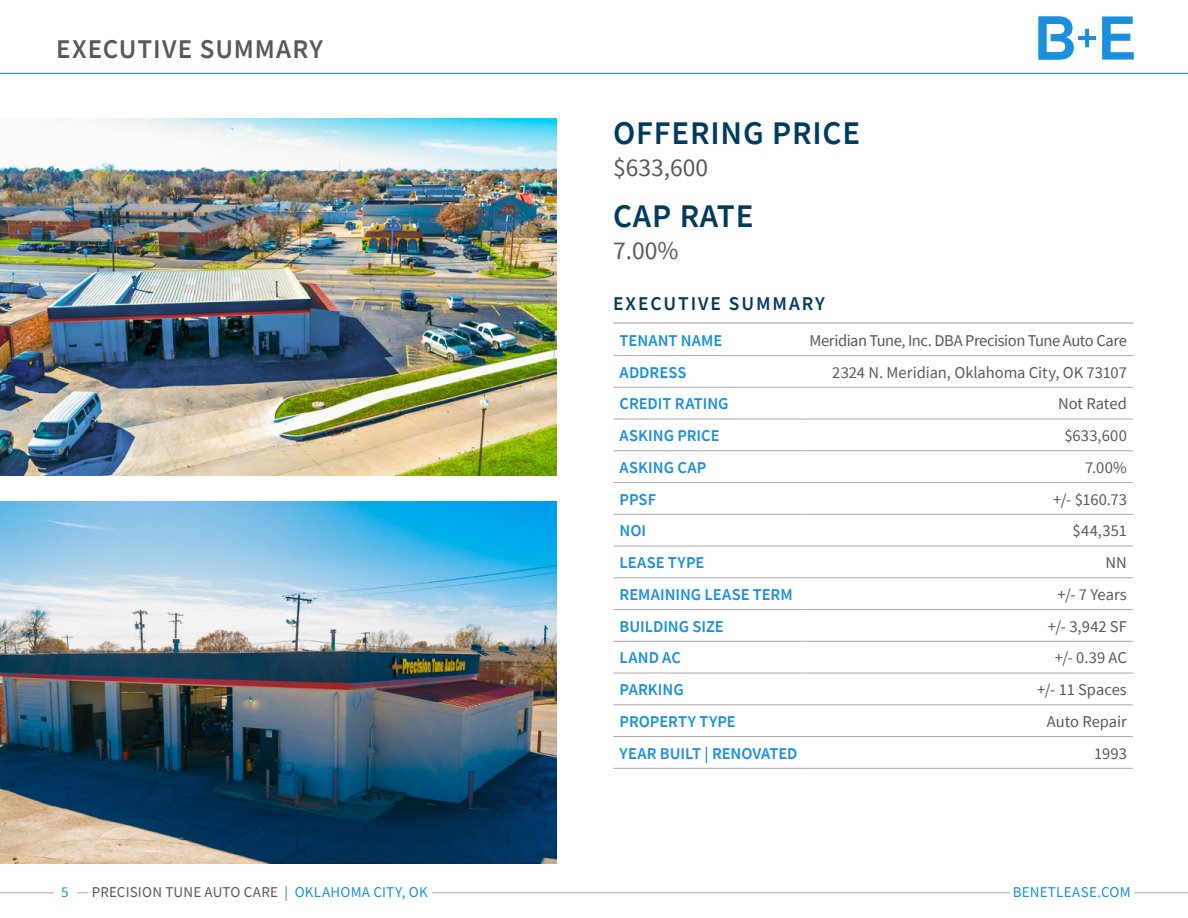
<style>
.page{position:relative;width:1188px;height:918px;background:#fff}
.page>*{position:absolute;margin:0;border:0;box-sizing:border-box;transform-origin:0 0}
.t1{font:600 33px "Source Sans Pro";letter-spacing:.025em;color:#003a5d}
.t2{font:600 27px "Source Sans Pro";letter-spacing:.035em;color:#59595b}
.t3{font:25.5px "Source Sans Pro";color:#59595b}
.t4{font:600 19.5px "Source Sans Pro";letter-spacing:.1em;color:#003a5d}
.t5{font:600 16.5px "Source Sans Pro";color:#198fde}
.t6{font:16.5px "Source Sans Pro";letter-spacing:-.005em;color:#59595b}
.t7{font:16.5px "Source Sans Pro";letter-spacing:-.03em;color:#59595b}
.t8{font:15px "Source Sans Pro";letter-spacing:.015em;color:#59595b}
.t9{font:15px "Source Sans Pro";letter-spacing:.015em;color:#198fde}
.s1{color:#198fde}
</style>
<div class="page">
<hr style="left:0;top:893px;width:1188px;height:1px;background:#a7a8aa">
<div style="left:88px;top:883px;width:343px;height:16px;background:#fff"></div>
<div style="left:1010px;top:883px;width:124px;height:16px;background:#fff"></div>
<div style="left:54px;top:883px;width:22px;height:16px;background:#fff"></div>
<svg style="left:1102px;top:16px;width:31px;height:44px"></svg>
<svg style="left:1038px;top:16px;width:58px;height:44px"></svg>
<hr style="left:0;top:73px;width:1188px;height:1px;background:#198fde">
<img style="left:0;top:502px;width:557px;height:362px">
<img style="left:0;top:119px;width:557px;height:357px">
<hr style="left:614px;top:355px;width:190px;height:1px;background:#a7a8aa">
<hr style="left:804px;top:355px;width:329px;height:1px;background:#a7a8aa">
<hr style="left:614px;top:387px;width:190px;height:1px;background:#a7a8aa">
<hr style="left:804px;top:387px;width:329px;height:1px;background:#a7a8aa">
<hr style="left:614px;top:419px;width:190px;height:1px;background:#a7a8aa">
<hr style="left:804px;top:419px;width:329px;height:1px;background:#a7a8aa">
<hr style="left:614px;top:451px;width:190px;height:1px;background:#a7a8aa">
<hr style="left:804px;top:451px;width:329px;height:1px;background:#a7a8aa">
<hr style="left:614px;top:482px;width:190px;height:1px;background:#a7a8aa">
<hr style="left:804px;top:482px;width:329px;height:1px;background:#a7a8aa">
<hr style="left:614px;top:514px;width:190px;height:1px;background:#a7a8aa">
<hr style="left:804px;top:514px;width:329px;height:1px;background:#a7a8aa">
<hr style="left:614px;top:546px;width:190px;height:1px;background:#a7a8aa">
<hr style="left:804px;top:546px;width:329px;height:1px;background:#a7a8aa">
<hr style="left:614px;top:578px;width:190px;height:1px;background:#a7a8aa">
<hr style="left:804px;top:578px;width:329px;height:1px;background:#a7a8aa">
<hr style="left:614px;top:609px;width:190px;height:1px;background:#a7a8aa">
<hr style="left:804px;top:609px;width:329px;height:1px;background:#a7a8aa">
<hr style="left:614px;top:641px;width:190px;height:1px;background:#a7a8aa">
<hr style="left:804px;top:641px;width:329px;height:1px;background:#a7a8aa">
<hr style="left:614px;top:673px;width:190px;height:1px;background:#a7a8aa">
<hr style="left:804px;top:673px;width:329px;height:1px;background:#a7a8aa">
<hr style="left:614px;top:705px;width:190px;height:1px;background:#a7a8aa">
<hr style="left:804px;top:705px;width:329px;height:1px;background:#a7a8aa">
<hr style="left:614px;top:736px;width:190px;height:1px;background:#a7a8aa">
<hr style="left:804px;top:736px;width:329px;height:1px;background:#a7a8aa">
<hr style="left:614px;top:768px;width:190px;height:1px;background:#a7a8aa">
<hr style="left:804px;top:768px;width:329px;height:1px;background:#a7a8aa">
<hr style="left:613px;top:322px;width:520px;height:2px;background:#a7a8aa">
<h2 class="t2" style="left:56px;top:31px;width:268px">EXECUTIVE SUMMARY</h2>
<h1 class="t1" style="left:613px;top:111px;width:249px">OFFERING PRICE</h1>
<h3 class="t3" style="left:613px;top:151px;width:97px">$633,600</h3>
<h1 class="t1" style="left:613px;top:194px;width:142px">CAP RATE</h1>
<h3 class="t3" style="left:613px;top:234px;width:67px">7.00%</h3>
<p class="t4" style="left:613px;top:291px;width:213px">EXECUTIVE SUMMARY</p>
<p class="t5" style="left:620px;top:330px;width:104px">TENANT NAME</p>
<p class="t7" style="left:810px;top:330px;width:319px">Meridian Tune, Inc. DBA Precision Tune Auto Care</p>
<p class="t5" style="left:620px;top:361px;width:68px">ADDRESS</p>
<p class="t6" style="left:832px;top:362px;width:296px">2324 N. Meridian, Oklahoma City, OK 73107</p>
<p class="t5" style="left:620px;top:393px;width:110px">CREDIT RATING</p>
<p class="t6" style="left:1058px;top:393px;width:70px">Not Rated</p>
<p class="t5" style="left:620px;top:425px;width:102px">ASKING PRICE</p>
<p class="t6" style="left:1064px;top:425px;width:64px">$633,600</p>
<p class="t5" style="left:620px;top:457px;width:88px">ASKING CAP</p>
<p class="t6" style="left:1085px;top:457px;width:43px">7.00%</p>
<p class="t5" style="left:620px;top:488px;width:38px">PPSF</p>
<p class="t6" style="left:1053px;top:489px;width:75px">+/- $160.73</p>
<p class="t5" style="left:620px;top:520px;width:28px">NOI</p>
<p class="t6" style="left:1073px;top:520px;width:56px">$44,351</p>
<p class="t5" style="left:620px;top:552px;width:86px">LEASE TYPE</p>
<p class="t6" style="left:1106px;top:552px;width:23px">NN</p>
<p class="t5" style="left:620px;top:584px;width:175px">REMAINING LEASE TERM</p>
<p class="t6" style="left:1058px;top:584px;width:71px">+/- 7 Years</p>
<p class="t5" style="left:620px;top:615px;width:106px">BUILDING SIZE</p>
<p class="t6" style="left:1048px;top:616px;width:81px">+/- 3,942 SF</p>
<p class="t5" style="left:620px;top:647px;width:63px">LAND AC</p>
<p class="t6" style="left:1055px;top:647px;width:74px">+/- 0.39 AC</p>
<p class="t5" style="left:620px;top:679px;width:66px">PARKING</p>
<p class="t6" style="left:1037px;top:679px;width:91px">+/- 11 Spaces</p>
<p class="t5" style="left:620px;top:710px;width:118px">PROPERTY TYPE</p>
<p class="t6" style="left:1047px;top:711px;width:82px">Auto Repair</p>
<p class="t5" style="left:620px;top:742px;width:179px">YEAR BUILT | RENOVATED</p>
<p class="t6" style="left:1094px;top:743px;width:34px">1993</p>
<p class="t9" style="left:61px;top:882px;width:9px">5</p>
<p class="t8" style="left:92px;top:882px;width:337px">PRECISION TUNE AUTO CARE <span class="s1">| OKLAHOMA CITY, OK</span></p>
<p class="t9" style="left:1013px;top:882px;width:119px">BENETLEASE.COM</p>
</div>
